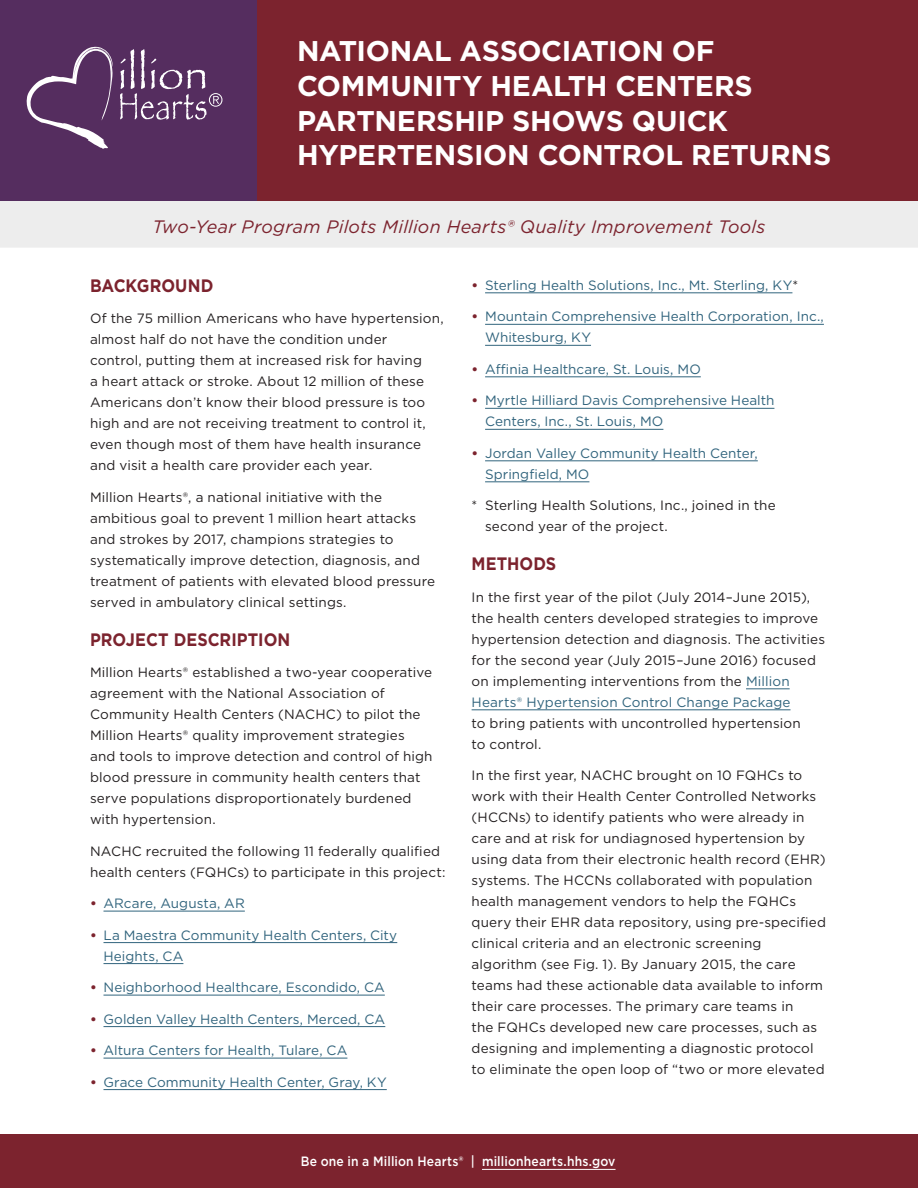
<style>
.page{position:relative;width:918px;height:1188px;background:#fff}
.page>*{position:absolute;margin:0;border:0;box-sizing:border-box;transform-origin:0 0}
.t1{font:700 28.5px/34.5px "Gotham";letter-spacing:-.01em;color:#fff}
.t2{font:italic 18px "Gotham";letter-spacing:.01em;color:#7c232e}
.t3{font:700 18px "Gotham";letter-spacing:.005em;color:#7c232e;scale:.9 1}
.t4{font:13.5px/21px "Gotham";letter-spacing:.01em;color:#231f20}
.t5{font:13.5px/21px "Gotham";letter-spacing:.005em;color:#31647d}
.t6{font:500 13.5px "Gotham";letter-spacing:.015em;color:#fff;scale:.9 1}
.s1{font-weight:700;color:#7c232e}
.s2{color:#231f20}
.s3{color:#31647d}
</style>
<div class="page">
<div style="left:0;top:201px;width:918px;height:47px;background:#ededed"></div>
<div style="left:254px;top:0;width:664px;height:200px;background:#7c232e"></div>
<div style="left:0;top:0;width:256px;height:200px;background:#552d5f"></div>
<svg style="left:26px;top:46px;width:87px;height:103px"></svg>
<svg style="left:120px;top:49px;width:102px;height:71px"></svg>
<div style="left:0;top:1134px;width:918px;height:54px;background:#7c232e"></div>
<hr style="left:482px;top:1169px;width:134px;height:1px;background:#fff">
<hr style="left:104px;top:911px;width:141px;height:1px;background:#31647d">
<hr style="left:104px;top:942px;width:293px;height:1px;background:#31647d">
<hr style="left:104px;top:963px;width:79px;height:1px;background:#31647d">
<hr style="left:104px;top:995px;width:281px;height:1px;background:#31647d">
<hr style="left:104px;top:1026px;width:281px;height:1px;background:#31647d">
<hr style="left:104px;top:1058px;width:243px;height:1px;background:#31647d">
<hr style="left:104px;top:1089px;width:283px;height:1px;background:#31647d">
<hr style="left:485px;top:292px;width:307px;height:1px;background:#31647d">
<hr style="left:485px;top:324px;width:339px;height:1px;background:#31647d">
<hr style="left:485px;top:345px;width:106px;height:1px;background:#31647d">
<hr style="left:485px;top:376px;width:216px;height:1px;background:#31647d">
<hr style="left:485px;top:408px;width:289px;height:1px;background:#31647d">
<hr style="left:485px;top:429px;width:178px;height:1px;background:#31647d">
<hr style="left:485px;top:460px;width:273px;height:1px;background:#31647d">
<hr style="left:485px;top:481px;width:104px;height:1px;background:#31647d">
<hr style="left:746px;top:688px;width:44px;height:1px;background:#31647d">
<hr style="left:472px;top:709px;width:319px;height:1px;background:#31647d">
<h1 class="t1" style="left:297px;top:34px;width:536px">NATIONAL ASSOCIATION OF<br>COMMUNITY HEALTH CENTERS<br>PARTNERSHIP SHOWS QUICK<br>HYPERTENSION CONTROL RETURNS</h1>
<p class="t2" style="left:153px;top:215px;width:614px">Two-Year Program Pilots Million Hearts® Quality Improvement Tools</p>
<h2 class="t3" style="left:90px;top:273px;width:139px">BACKGROUND</h2>
<p class="t4" style="left:90px;top:308px;width:355px">Of the 75 million Americans who have hypertension, almost half do not have the condition under<br>control, putting them at increased risk for having<br>a heart attack or stroke. About 12 million of these Americans don’t know their blood pressure is too high and are not receiving treatment to control it, even though most of them have health insurance and visit a health care provider each year.</p>
<p class="t4" style="left:90px;top:486px;width:347px">Million Hearts®, a national initiative with the ambitious goal to prevent 1 million heart attacks and strokes by 2017, champions strategies to systematically improve detection, diagnosis, and treatment of patients with elevated blood pressure served in ambulatory clinical settings.</p>
<h2 class="t3" style="left:90px;top:627px;width:224px">PROJECT DESCRIPTION</h2>
<p class="t4" style="left:90px;top:662px;width:344px">Million Hearts® established a two-year cooperative agreement with the National Association of Community Health Centers (NACHC) to pilot the Million Hearts® quality improvement strategies and tools to improve detection and control of high blood pressure in community health centers that serve populations disproportionately burdened with hypertension.</p>
<p class="t4" style="left:90px;top:840px;width:357px">NACHC recruited the following 11 federally qualified health centers (FQHCs) to participate in this project:</p>
<p class="t5" style="left:90px;top:893px;width:156px"><span class="s1">•</span> ARcare, Augusta, AR</p>
<p class="t5" style="left:104px;top:924px;width:295px;text-indent:-14px"><span class="s1">•</span> La Maestra Community Health Centers, City<br>Heights, CA</p>
<p class="t5" style="left:90px;top:977px;width:296px"><span class="s1">•</span> Neighborhood Healthcare, Escondido, CA</p>
<p class="t5" style="left:90px;top:1008px;width:297px"><span class="s1">•</span> Golden Valley Health Centers, Merced, CA</p>
<p class="t5" style="left:90px;top:1040px;width:259px"><span class="s1">•</span> Altura Centers for Health, Tulare, CA</p>
<p class="t5" style="left:90px;top:1071px;width:298px"><span class="s1">•</span> Grace Community Health Center, Gray, KY</p>
<p class="t5" style="left:472px;top:274px;width:328px"><span class="s1">•</span> Sterling Health Solutions, Inc., Mt. Sterling, KY<span class="s2">*</span></p>
<p class="t5" style="left:485px;top:306px;width:340px;text-indent:-14px"><span class="s1">•</span> Mountain Comprehensive Health Corporation, Inc.,<br>Whitesburg, KY</p>
<p class="t5" style="left:472px;top:358px;width:231px"><span class="s1">•</span> Affinia Healthcare, St. Louis, MO</p>
<p class="t5" style="left:485px;top:390px;width:291px;text-indent:-14px"><span class="s1">•</span> Myrtle Hilliard Davis Comprehensive Health<br>Centers, Inc., St. Louis, MO</p>
<p class="t5" style="left:485px;top:442px;width:274px;text-indent:-14px"><span class="s1">•</span> Jordan Valley Community Health Center,<br>Springfield, MO</p>
<p class="t4" style="left:485px;top:495px;width:292px;text-indent:-14px">* Sterling Health Solutions, Inc., joined in the second year of the project.</p>
<h2 class="t3" style="left:472px;top:552px;width:96px">METHODS</h2>
<p class="t4" style="left:472px;top:586px;width:355px">In the first year of the pilot (July 2014–June 2015), the health centers developed strategies to improve hypertension detection and diagnosis. The activities for the second year (July 2015–June 2016) focused on implementing interventions from the <span class="s3">Million Hearts® Hypertension Control Change Package<br></span>to bring patients with uncontrolled hypertension<br>to control.</p>
<p class="t4" style="left:472px;top:765px;width:356px">In the first year, NACHC brought on 10 FQHCs to work with their Health Center Controlled Networks (HCCNs) to identify patients who were already in care and at risk for undiagnosed hypertension by using data from their electronic health record (EHR) systems. The HCCNs collaborated with population health management vendors to help the FQHCs query their EHR data repository, using pre-specified clinical criteria and an electronic screening algorithm (see Fig. 1). By January 2015, the care teams had these actionable data available to inform their care processes. The primary care teams in<br>the FQHCs developed new care processes, such as designing and implementing a diagnostic protocol to eliminate the open loop of “two or more elevated</p>
<p class="t6" style="left:301px;top:1153px;width:351px">Be one in a Million Hearts® | millionhearts.hhs.gov</p>
</div>
